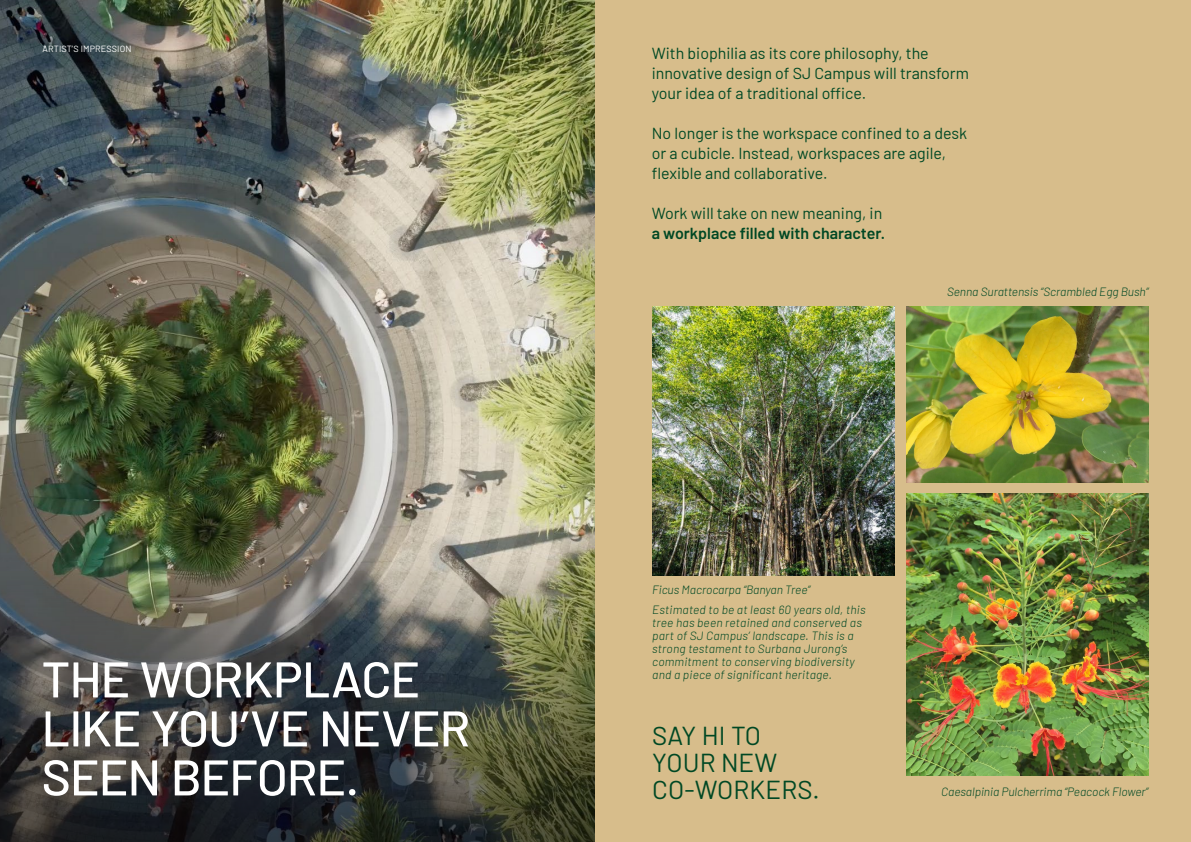
<style>
.page{position:relative;width:1191px;height:842px;background:#fff}
.page>*{position:absolute;margin:0;border:0;box-sizing:border-box;transform-origin:0 0}
.t1{font:500 50px/49px "Barlow";letter-spacing:-.02em;color:#fff}
.t2{font:26px/27px "Barlow";letter-spacing:.005em;color:#004824}
.t3{font:16px/20px "Barlow";color:#004824}
.t4{font:600 16px "Barlow";color:#004824}
.t5{font:italic 300 12px/13px "Barlow";letter-spacing:.015em;color:#004824}
.t6{font:italic 300 12px "Barlow";letter-spacing:-.005em;color:#004824}
.t7{font:9px "Barlow";letter-spacing:.015em;color:#fff}
</style>
<div class="page">
<img style="left:0;top:0;width:595px;height:555px">
<img style="left:0;top:555px;width:595px;height:287px">
<div style="left:595px;top:0;width:596px;height:842px;background:#d7bd8b"></div>
<img style="left:906px;top:307px;width:242px;height:176px">
<img style="left:652px;top:307px;width:242px;height:269px">
<img style="left:906px;top:494px;width:242px;height:281px">
<p class="t7" style="left:43px;top:42px;width:90px">ARTIST’S IMPRESSION</p>
<h1 class="t1" style="left:42px;top:651px;width:430px">THE WORKPLACE<br>LIKE YOU’VE NEVER<br>SEEN BEFORE.</h1>
<p class="t3" style="left:651px;top:42px;width:319px">With biophilia as its core philosophy, the innovative design of SJ Campus will transform your idea of a traditional office.</p>
<p class="t3" style="left:651px;top:122px;width:317px">No longer is the workspace confined to a desk or a cubicle. Instead, workspaces are agile, flexible and collaborative.</p>
<p class="t3" style="left:651px;top:202px;width:232px">Work will take on new meaning, in</p>
<p class="t4" style="left:651px;top:221px;width:235px">a workplace filled with character.</p>
<p class="t6" style="left:947px;top:283px;width:203px">Senna Surattensis “Scrambled Egg Bush”</p>
<p class="t5" style="left:652px;top:579px;width:215px;line-height:20px">Ficus Macrocarpa “Banyan Tree”<br>Estimated to be at least 60 years old, this</p>
<p class="t5" style="left:652px;top:616px;width:211px">tree has been retained and conserved as part of SJ Campus’ landscape. This is a strong testament to Surbana Jurong’s commitment to conserving biodiversity and a piece of significant heritage.</p>
<h2 class="t2" style="left:652px;top:720px;width:169px">SAY HI TO<br>YOUR NEW<br>CO-WORKERS.</h2>
<p class="t6" style="left:941px;top:783px;width:209px">Caesalpinia Pulcherrima “Peacock Flower”</p>
</div>
